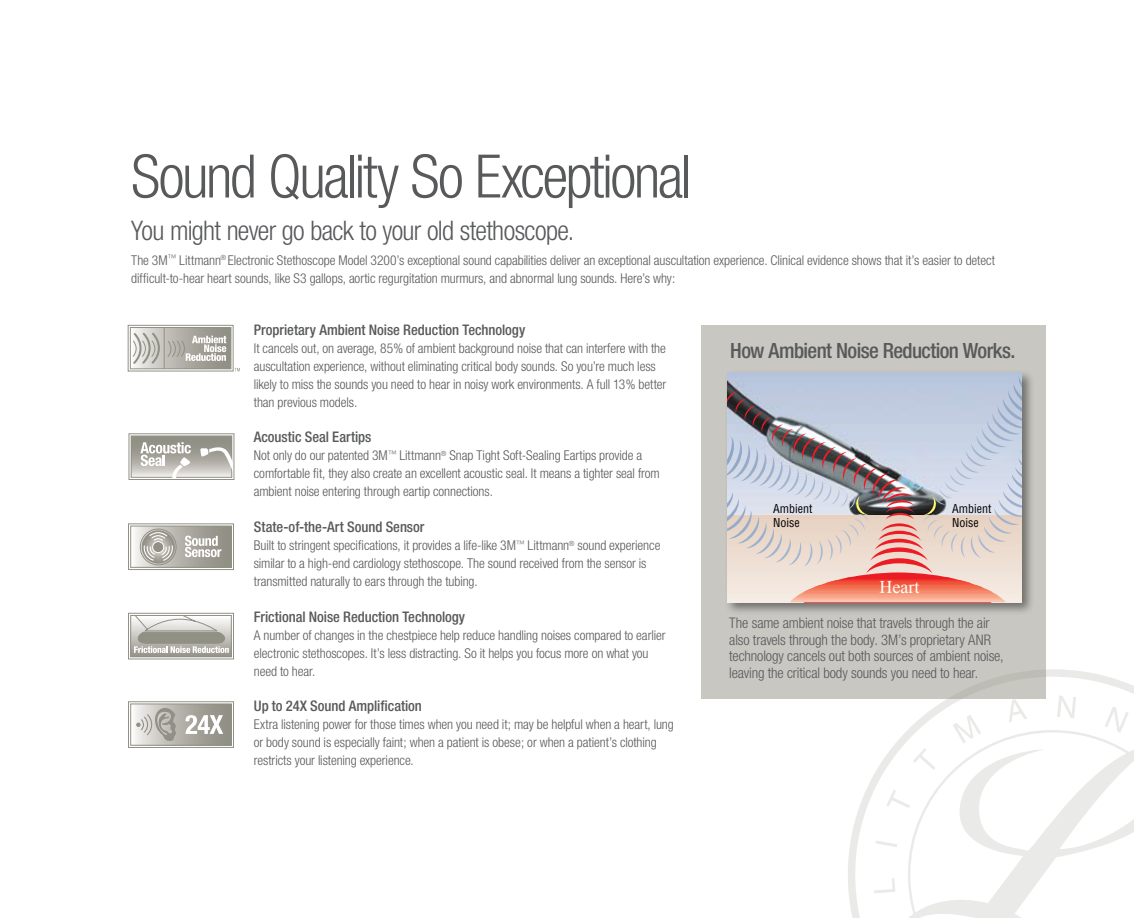
<style>
.page{position:relative;width:1134px;height:918px;background:#fff}
.page>*{position:absolute;margin:0;border:0;box-sizing:border-box;transform-origin:0 0}
.t1{font:300 condensed 60px "Helvetica Neue";letter-spacing:-.04em;color:#58595b}
.t2{font:300 condensed 27px "Helvetica Neue";letter-spacing:-.025em;color:#58595b}
.t3{font:500 condensed 21px "Helvetica Neue";letter-spacing:-.03em;color:#58595b}
.t4{font:18px "Times New Roman";color:#fff}
.t5{font:300 condensed 14.7px/16.5px "Helvetica Neue";letter-spacing:-.01em;color:#58595b}
.t6{font:500 condensed 14.7px "Helvetica Neue";letter-spacing:-.005em;color:#58595b}
.t7{font:300 condensed 13.5px/18px "Helvetica Neue";letter-spacing:-.005em;color:#58595b}
.t8{font:condensed 12px/14.2px "Helvetica";color:#000}
</style>
<div class="page">
<svg style="left:848px;top:669px;width:286px;height:249px"></svg>
<svg style="left:128px;top:325px;width:112px;height:47px;background:#c1bfb9"></svg>
<div style="left:701px;top:325px;width:344px;height:374px;background:#c8c7c2"></div>
<svg style="left:133px;top:438px;width:7px;height:38px"></svg>
<div style="left:131px;top:436px;width:101px;height:42px;border:1px solid #919085"></div>
<div style="left:129px;top:433px;width:105px;height:47px;border:1px solid #919085"></div>
<svg style="left:140px;top:433px;width:95px;height:47px;background:#bebdb7"></svg>
<svg style="left:128px;top:523px;width:106px;height:47px;background:#b9b8b1"></svg>
<svg style="left:128px;top:613px;width:106px;height:47px"></svg>
<svg style="left:128px;top:701px;width:106px;height:47px;background:#bbbab3"></svg>
<div style="left:724px;top:370px;width:311px;height:246px;background:#000;opacity:.45"></div>
<hr style="left:790px;top:602px;width:216px;height:1px;background:#fccab7">
<svg style="left:727px;top:376px;width:295px;height:226px;background:#cabec3"></svg>
<h1 class="t1" style="left:131px;top:142px;width:562px">Sound Quality So Exceptional</h1>
<h2 class="t2" style="left:131px;top:215px;width:445px">You might never go back to your old stethoscope.</h2>
<p class="t7" style="left:131px;top:251px;width:865px">The 3M<sup>™</sup> Littmann<sup>®</sup> Electronic Stethoscope Model 3200’s exceptional sound capabilities deliver an exceptional auscultation experience. Clinical evidence shows that it’s easier to detect difficult-to-hear heart sounds, like S3 gallops, aortic regurgitation murmurs, and abnormal lung sounds. Here’s why:</p>
<p class="t6" style="left:254px;top:321px;width:273px">Proprietary Ambient Noise Reduction Technology</p>
<p class="t7" style="left:254px;top:339px;width:414px">It cancels out, on average, 85% of ambient background noise that can interfere with the auscultation experience, without eliminating critical body sounds. So you’re much less likely to miss the sounds you need to hear in noisy work environments. A full 13% better than previous models.</p>
<p class="t6" style="left:254px;top:428px;width:119px">Acoustic Seal Eartips</p>
<p class="t7" style="left:254px;top:446px;width:408px">Not only do our patented 3M<sup>™</sup> Littmann<sup>®</sup> Snap Tight Soft-Sealing Eartips provide a comfortable fit, they also create an excellent acoustic seal. It means a tighter seal from ambient noise entering through eartip connections.</p>
<p class="t6" style="left:254px;top:518px;width:172px">State-of-the-Art Sound Sensor</p>
<p class="t7" style="left:254px;top:536px;width:408px">Built to stringent specifications, it provides a life-like 3M<sup>™</sup> Littmann<sup>®</sup> sound experience similar to a high-end cardiology stethoscope. The sound received from the sensor is transmitted naturally to ears through the tubing.</p>
<p class="t6" style="left:254px;top:608px;width:213px">Frictional Noise Reduction Technology</p>
<p class="t7" style="left:254px;top:626px;width:413px">A number of changes in the chestpiece help reduce handling noises compared to earlier electronic stethoscopes. It’s less distracting. So it helps you focus more on what you need to hear.</p>
<p class="t6" style="left:254px;top:697px;width:170px">Up to 24X Sound Amplification</p>
<p class="t7" style="left:254px;top:716px;width:422px">Extra listening power for those times when you need it; may be helpful when a heart, lung or body sound is especially faint; when a patient is obese; or when a patient’s clothing restricts your listening experience.</p>
<h3 class="t3" style="left:730px;top:338px;width:287px">How Ambient Noise Reduction Works.</h3>
<p class="t8" style="left:773px;top:501px;width:41px">Ambient<br>Noise</p>
<p class="t8" style="left:952px;top:501px;width:41px">Ambient<br>Noise</p>
<h3 class="t4" style="left:879px;top:575px;width:41px">Heart</h3>
<p class="t5" style="left:729px;top:614px;width:276px">The same ambient noise that travels through the air also travels through the body. 3M’s proprietary ANR technology cancels out both sources of ambient noise, leaving the critical body sounds you need to hear.</p>
</div>
